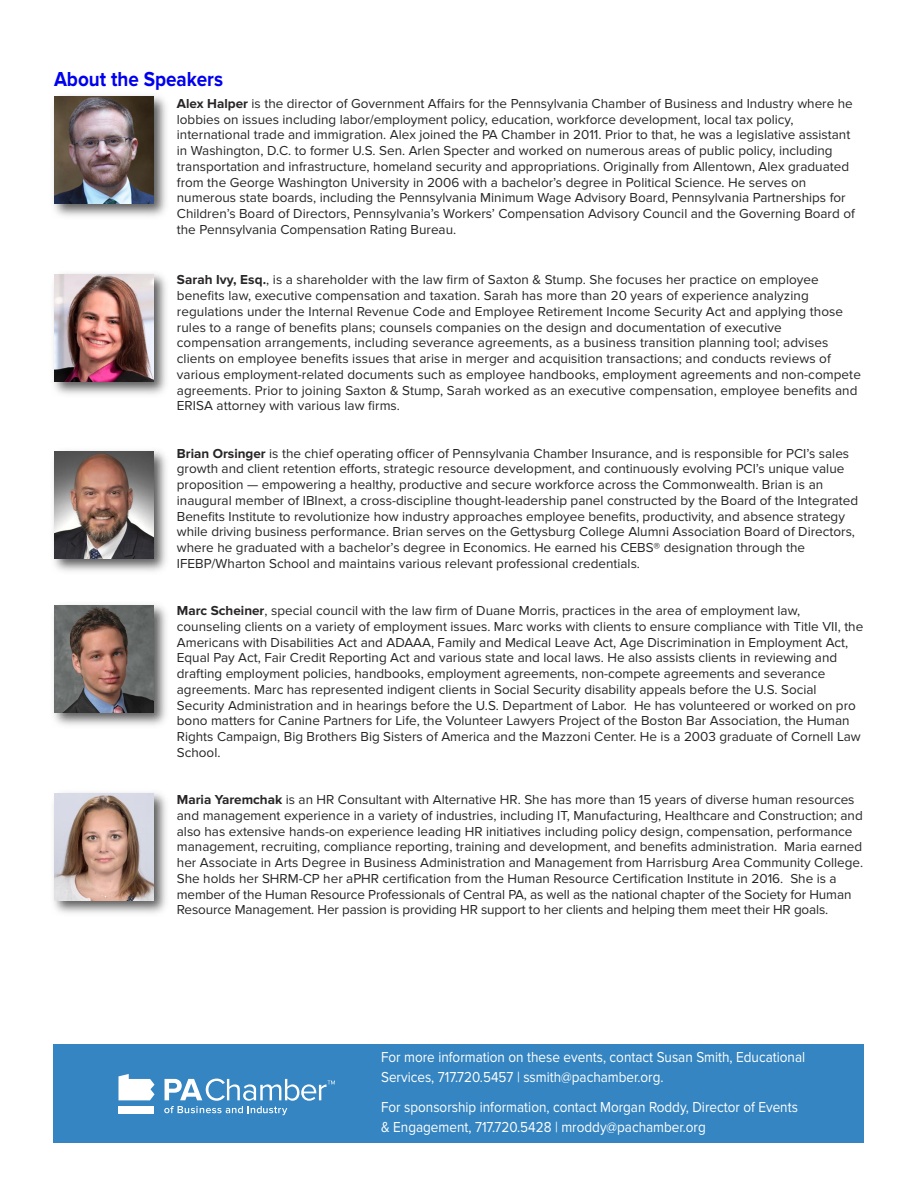
<style>
.page{position:relative;width:918px;height:1188px;background:#fff}
.page>*{position:absolute;margin:0;border:0;box-sizing:border-box;transform-origin:0 0}
.t1{font:700 21px "Proxima Nova";color:#00e;scale:.9 1}
.t2{font:15px/20.2px "Proxima Nova";color:#fff;scale:.9 1}
.t3{font:13.5px/15.8px "Proxima Nova";color:#272526}
.s1{font-weight:700}
</style>
<div class="page">
<div style="left:54px;top:1045px;width:810px;height:98px;background:#3485c1"></div>
<svg style="left:119px;top:1074px;width:36px;height:26px"></svg>
<div style="left:119px;top:1106px;width:35px;height:7px;background:#fff"></div>
<svg style="left:164px;top:1079px;width:171px;height:36px"></svg>
<img style="left:53px;top:95px;width:114px;height:122px">
<img style="left:54px;top:97px;width:100px;height:107px">
<img style="left:53px;top:273px;width:114px;height:122px">
<img style="left:54px;top:275px;width:100px;height:107px">
<img style="left:53px;top:450px;width:114px;height:122px">
<img style="left:54px;top:452px;width:100px;height:106px">
<img style="left:53px;top:604px;width:114px;height:122px">
<img style="left:54px;top:606px;width:100px;height:106px">
<img style="left:53px;top:792px;width:114px;height:122px">
<img style="left:54px;top:794px;width:100px;height:106px">
<p class="t1" style="left:54px;top:72px;width:189px">About the Speakers</p>
<p class="t3" style="left:177px;top:97px;width:680px"><span class="s1">Alex Halper</span> is the director of Government Affairs for the Pennsylvania Chamber of Business and Industry where he lobbies on issues including labor/employment policy, education, workforce development, local tax policy, international trade and immigration. Alex joined the PA Chamber in 2011. Prior to that, he was a legislative assistant in Washington, D.C. to former U.S. Sen. Arlen Specter and worked on numerous areas of public policy, including transportation and infrastructure, homeland security and appropriations. Originally from Allentown, Alex graduated from the George Washington University in 2006 with a bachelor’s degree in Political Science. He serves on numerous state boards, including the Pennsylvania Minimum Wage Advisory Board, Pennsylvania Partnerships for Children’s Board of Directors, Pennsylvania’s Workers’ Compensation Advisory Council and the Governing Board of the Pennsylvania Compensation Rating Bureau.</p>
<p class="t3" style="left:177px;top:273px;width:686px"><span class="s1">Sarah Ivy, Esq.</span>, is a shareholder with the law firm of Saxton &amp; Stump. She focuses her practice on employee benefits law, executive compensation and taxation. Sarah has more than 20 years of experience analyzing regulations under the Internal Revenue Code and Employee Retirement Income Security Act and applying those rules to a range of benefits plans; counsels companies on the design and documentation of executive compensation arrangements, including severance agreements, as a business transition planning tool; advises clients on employee benefits issues that arise in merger and acquisition transactions; and conducts reviews of various employment-related documents such as employee handbooks, employment agreements and non-compete agreements. Prior to joining Saxton &amp; Stump, Sarah worked as an executive compensation, employee benefits and ERISA attorney with various law firms.</p>
<p class="t3" style="left:177px;top:446px;width:683px"><span class="s1">Brian Orsinger</span> is the chief operating officer of Pennsylvania Chamber Insurance, and is responsible for PCI’s sales growth and client retention efforts, strategic resource development, and continuously evolving PCI’s unique value proposition — empowering a healthy, productive and secure workforce across the Commonwealth. Brian is an inaugural member of IBInext, a cross-discipline thought-leadership panel constructed by the Board of the Integrated Benefits Institute to revolutionize how industry approaches employee benefits, productivity, and absence strategy while driving business performance. Brian serves on the Gettysburg College Alumni Association Board of Directors, where he graduated with a bachelor’s degree in Economics. He earned his CEBS® designation through the IFEBP/Wharton School and maintains various relevant professional credentials.</p>
<p class="t3" style="left:177px;top:604px;width:688px"><span class="s1">Marc Scheiner</span>, special council with the law firm of Duane Morris, practices in the area of employment law, counseling clients on a variety of employment issues. Marc works with clients to ensure compliance with Title VII, the Americans with Disabilities Act and ADAAA, Family and Medical Leave Act, Age Discrimination in Employment Act, Equal Pay Act, Fair Credit Reporting Act and various state and local laws. He also assists clients in reviewing and drafting employment policies, handbooks, employment agreements, non-compete agreements and severance agreements. Marc has represented indigent clients in Social Security disability appeals before the U.S. Social Security Administration and in hearings before the U.S. Department of Labor. He has volunteered or worked on pro bono matters for Canine Partners for Life, the Volunteer Lawyers Project of the Boston Bar Association, the Human Rights Campaign, Big Brothers Big Sisters of America and the Mazzoni Center. He is a 2003 graduate of Cornell Law School.</p>
<p class="t3" style="left:177px;top:793px;width:688px"><span class="s1">Maria Yaremchak</span> is an HR Consultant with Alternative HR. She has more than 15 years of diverse human resources and management experience in a variety of industries, including IT, Manufacturing, Healthcare and Construction; and also has extensive hands-on experience leading HR initiatives including policy design, compensation, performance management, recruiting, compliance reporting, training and development, and benefits administration. Maria earned her Associate in Arts Degree in Business Administration and Management from Harrisburg Area Community College.<br>She holds her SHRM-CP her aPHR certification from the Human Resource Certification Institute in 2016. She is a member of the Human Resource Professionals of Central PA, as well as the national chapter of the Society for Human Resource Management. Her passion is providing HR support to her clients and helping them meet their HR goals.</p>
<p class="t2" style="left:381px;top:1049px;width:473px">For more information on these events, contact Susan Smith, Educational<br>Services, 717.720.5457 | ssmith@pachamber.org.</p>
<p class="t2" style="left:381px;top:1098px;width:465px">For sponsorship information, contact Morgan Roddy, Director of Events &amp; Engagement, 717.720.5428 | mroddy@pachamber.org</p>
</div>
